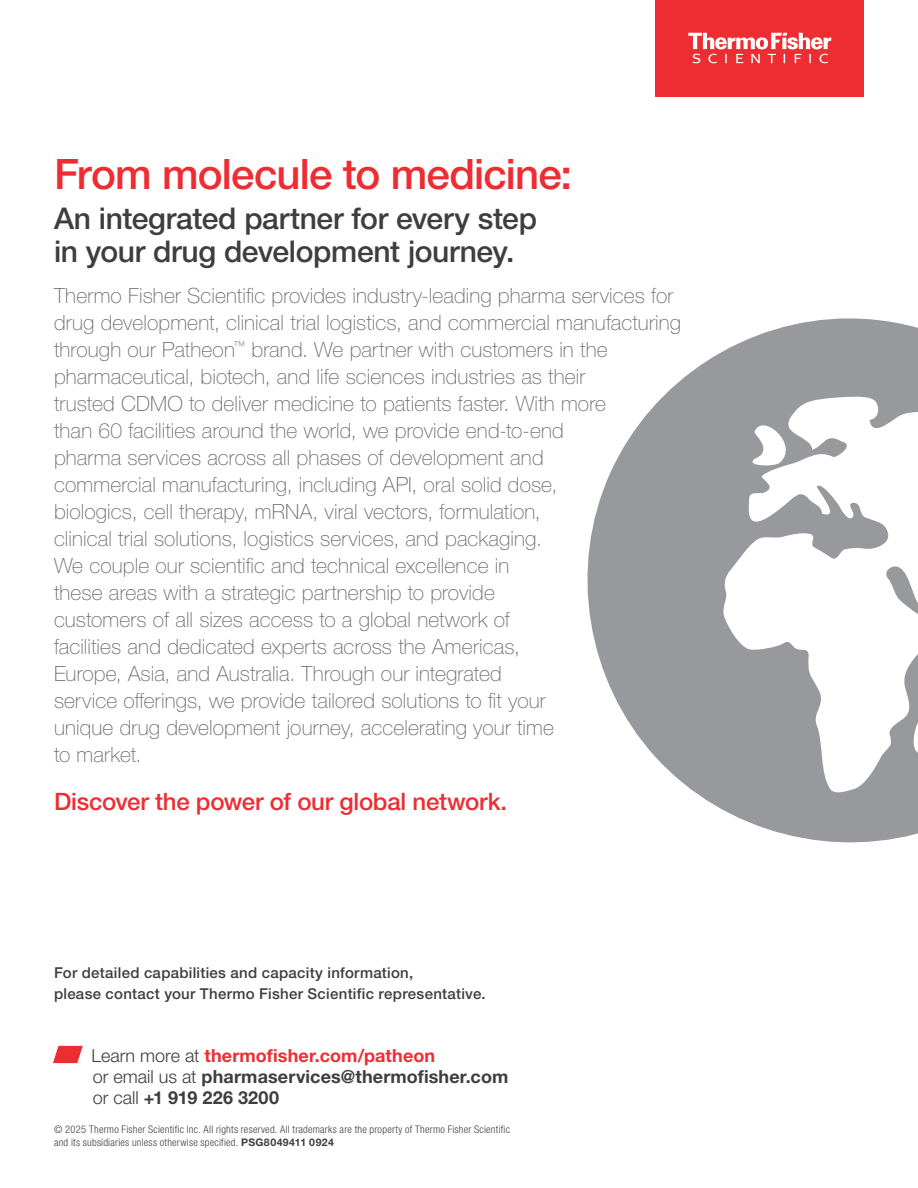
<style>
.page{position:relative;width:918px;height:1188px;background:#fff}
.page>*{position:absolute;margin:0;border:0;box-sizing:border-box;transform-origin:0 0}
.t1{font:500 42px "Helvetica Neue LTW1 G";letter-spacing:-.02em;color:#ee2d33}
.SH3{font:500 30px/33px "Helvetica Neue LTW1 G";letter-spacing:-.01em;color:#3e3e3f}
.Subject_Header{font:500 24px "Helvetica Neue LTW1 G";letter-spacing:-.01em;color:#ee2d33}
.Intro_Paragraph{font:100 21px/27px "Helvetica Neue LTW1 G";letter-spacing:.005em;color:#69696c}
.CTA{font:700 18px/21px "Helvetica Neue LTW1 G";letter-spacing:.01em;color:#3e3e3f}
.Content_Subhead{font:500 15px/21px "Helvetica Neue LTW1 G";letter-spacing:.02em;color:#3e3e3f}
.Copyright___Tactic{font:300 condensed 10.5px/13.5px "Helvetica Neue LTW1 G";letter-spacing:.025em;color:#3e3e3f}
.s1{font-weight:300}
.s2{color:#ee2d33}
.s3{font-weight:700;font-stretch:normal}
</style>
<div class="page">
<svg style="left:587px;top:318px;width:331px;height:525px;fill:#97999c"></svg>
<svg style="left:53px;top:1046px;width:30px;height:17px"></svg>
<div style="left:656px;top:0;width:208px;height:96px;background:#ee2d33"></div>
<svg style="left:688px;top:33px;width:143px;height:30px"></svg>
<h3 class="t1" style="left:54px;top:149px;width:520px">From molecule to medicine:</h3>
<p class="SH3" style="left:54px;top:202px;width:485px">An integrated partner for every step in your drug development journey.</p>
<p class="Intro_Paragraph" style="left:54px;top:282px;width:629px">Thermo Fisher Scientific provides industry-leading pharma services for drug development, clinical trial logistics, and commercial manufacturing through our Patheon<sup>™</sup> brand. We partner with customers in the pharmaceutical, biotech, and life sciences industries as their<br>trusted CDMO to deliver medicine to patients faster. With more<br>than 60 facilities around the world, we provide end-to-end<br>pharma services across all phases of development and<br>commercial manufacturing, including API, oral solid dose,<br>biologics, cell therapy, mRNA, viral vectors, formulation,<br>clinical trial solutions, logistics services, and packaging.<br>We couple our scientific and technical excellence in<br>these areas with a strategic partnership to provide<br>customers of all sizes access to a global network of<br>facilities and dedicated experts across the Americas,<br>Europe, Asia, and Australia. Through our integrated<br>service offerings, we provide tailored solutions to fit your<br>unique drug development journey, accelerating your time<br>to market.</p>
<p class="Subject_Header" style="left:54px;top:787px;width:455px">Discover the power of our global network.</p>
<p class="Content_Subhead" style="left:54px;top:962px;width:433px">For detailed capabilities and capacity information,<br>please contact your Thermo Fisher Scientific representative.</p>
<p class="CTA" style="left:92px;top:1045px;width:418px"><span class="s1">Learn more at</span> <span class="s2">thermofisher.com/patheon<br></span><span class="s1">or email us at</span> pharmaservices@thermofisher.com <span class="s1">or call</span> +1 919 226 3200</p>
<p class="Copyright___Tactic" style="left:54px;top:1122px;width:458px">© 2025 Thermo Fisher Scientific Inc. All rights reserved. All trademarks are the property of Thermo Fisher Scientific and its subsidiaries unless otherwise specified. <span class="s3">PSG8049411 0924</span></p>
</div>
